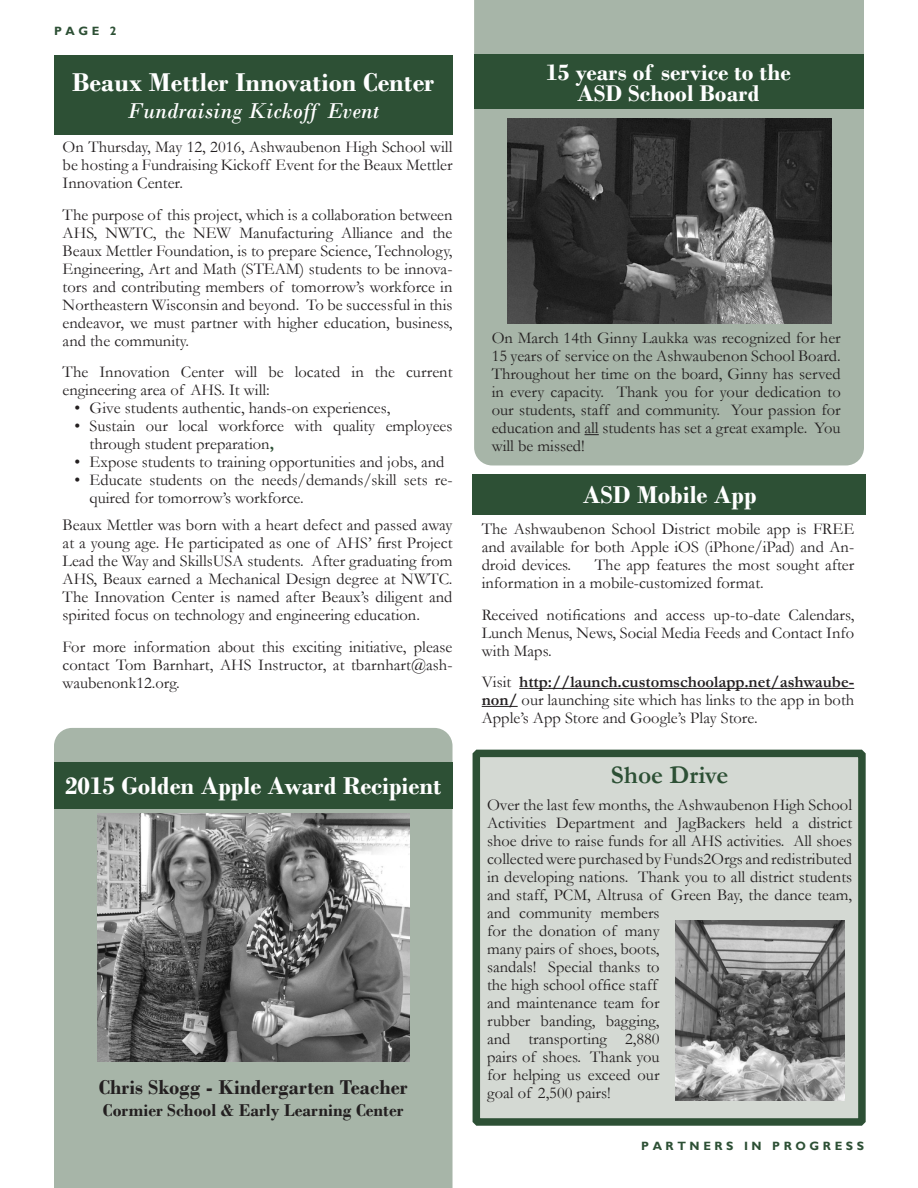
<style>
.page{position:relative;width:918px;height:1188px;background:#fff}
.page>*{position:absolute;margin:0;border:0;box-sizing:border-box;transform-origin:0 0}
.Heading_2{font:700 27px "Bodoni";color:#fff}
.Heading_2-2{font:700 25.5px "Bodoni";color:#fff}
.t1{font:700 25.5px "Garamond";color:#2d5035}
.Heading_2-3{font:700 23.7px "Bodoni";color:#fff}
.Heading_2-4{font:italic 22.5px "Bodoni";color:#fff}
.Heading_2-5{font:700 21px "Bodoni";color:#231f20}
.t2{font:700 18px "Bodoni";color:#231f20}
.t3{font:16.5px/18px "Garamond";color:#231f20;text-align:justify}
.Accent_Text_4{font:700 12px "Gill Sans";letter-spacing:.3em;color:#2d5035}
.s1{font-weight:700;color:#2d5035}
.s2{font-weight:700}
</style>
<div class="page">
<div style="left:474px;top:0;width:390px;height:465px;background:#a7b5a8"></div>
<div style="left:54px;top:728px;width:399px;height:460px;background:#a7b5a8"></div>
<div style="left:54px;top:55px;width:399px;height:80px;background:#2d5035"></div>
<hr style="left:519px;top:688px;width:335px;height:1px;background:#231f20">
<hr style="left:482px;top:706px;width:36px;height:1px;background:#231f20">
<div style="left:473px;top:474px;width:393px;height:41px;background:#2d5035"></div>
<div style="left:54px;top:762px;width:399px;height:47px;background:#2d5035"></div>
<div style="left:474px;top:54px;width:389px;height:55px;background:#2d5035"></div>
<img style="left:507px;top:118px;width:325px;height:205px">
<svg style="left:585px;top:434px;width:14px;height:1px"></svg>
<div style="left:473px;top:750px;width:393px;height:376px;background:#d4d9d3;border:8px solid #2d5035"></div>
<img style="left:675px;top:920px;width:169px;height:181px">
<img style="left:97px;top:813px;width:312px;height:249px">
<p class="Accent_Text_4" style="left:54px;top:24px;width:64px">PAGE 2</p>
<p class="Heading_2" style="left:72px;top:66px;width:364px">Beaux Mettler Innovation Center</p>
<p class="Heading_2-4" style="left:127px;top:98px;width:253px">Fundraising Kickoff Event</p>
<p class="t3" style="left:63px;top:138px;width:391px">On Thursday, May 12, 2016, Ashwaubenon High School will be hosting a Fundraising Kickoff Event for the Beaux Mettler Innovation Center.</p>
<p class="t3" style="left:63px;top:205px;width:391px">The purpose of this project, which is a collaboration between AHS, NWTC, the NEW Manufacturing Alliance and the Beaux Mettler Foundation, is to prepare Science, Technology, Engineering, Art and Math (STEAM) students to be innova&shy;tors and contributing members of tomorrow’s workforce in Northeastern Wisconsin and beyond. To be successful in this endeavor, we must partner with higher education, business, and the community.</p>
<p class="t3" style="left:63px;top:363px;width:391px">The Innovation Center will be located in the current engineering area of AHS. It will:</p>
<p class="t3" style="left:75px;top:399px;width:317px">• Give students authentic, hands-on experiences,</p>
<p class="t3" style="left:90px;top:417px;width:364px;text-indent:-15px">• Sustain our local workforce with quality employees through student preparation<span class="s1">,</span></p>
<p class="t3" style="left:75px;top:453px;width:371px">• Expose students to training opportunities and jobs, and</p>
<p class="t3" style="left:90px;top:471px;width:364px;text-indent:-15px">• Educate students on the needs/demands/skill sets re&shy;quired for tomorrow’s workforce.</p>
<p class="t3" style="left:63px;top:516px;width:391px">Beaux Mettler was born with a heart defect and passed away at a young age. He participated as one of AHS’ first Project Lead the Way and SkillsUSA students. After graduating from AHS, Beaux earned a Mechanical Design degree at NWTC.<br>The Innovation Center is named after Beaux’s diligent and spirited focus on technology and engineering education.</p>
<p class="t3" style="left:63px;top:637px;width:391px">For more information about this exciting initiative, please contact Tom Barnhart, AHS Instructor, at tbarnhart@ash&shy;waubenonk12.org.</p>
<p class="Heading_2-2" style="left:65px;top:771px;width:378px">2015 Golden Apple Award Recipient</p>
<p class="Heading_2-5" style="left:99px;top:1075px;width:310px">Chris Skogg - Kindergarten Teacher</p>
<p class="t2" style="left:103px;top:1099px;width:302px">Cormier School &amp; Early Learning Center</p>
<p class="Heading_2-3" style="left:546px;top:59px;width:246px">15 years of service to the</p>
<p class="Heading_2-3" style="left:577px;top:80px;width:184px">ASD School Board</p>
<p class="t3" style="left:492px;top:329px;width:351px">On March 14th Ginny Laukka was recognized for her 15 years of service on the Ashwaubenon School Board.<br>Throughout her time on the board, Ginny has served in every capacity. Thank you for your dedication to our students, staff and community. Your passion for education and all students has set a great example. You will be missed!</p>
<p class="Heading_2-2" style="left:583px;top:480px;width:175px">ASD Mobile App</p>
<p class="t3" style="left:482px;top:520px;width:374px">The Ashwaubenon School District mobile app is FREE and available for both Apple iOS (iPhone/iPad) and An&shy;droid devices.</p>
<p class="t3" style="left:482px;top:556px;width:374px;text-indent:113px">The app features the most sought after information in a mobile-customized format.</p>
<p class="t3" style="left:482px;top:605px;width:374px">Received notifications and access up-to-date Calendars, Lunch Menus, News, Social Media Feeds and Contact Info with Maps.</p>
<p class="t3" style="left:482px;top:673px;width:374px">Visit <span class="s2">http://launch.customschoolapp.net/ashwaube&shy;non/</span> our launching site which has links to the app in both Apple’s App Store and Google’s Play Store.</p>
<p class="t1" style="left:611px;top:758px;width:119px">Shoe Drive</p>
<p class="t3" style="left:487px;top:796px;width:367px;text-align:left">Over the last few months, the Ashwaubenon High School Activities Department and JagBackers held a district shoe drive to raise funds for all AHS activities. All shoes collected were purchased by Funds2Orgs and redistributed in developing nations. Thank you to all district students and staff, PCM, Altrusa of Green Bay, the dance team, and community members<br>for the donation of many<br>many pairs of shoes, boots,<br>sandals! Special thanks to<br>the high school office staff<br>and maintenance team for<br>rubber banding, bagging,<br>and transporting 2,880<br>pairs of shoes. Thank you<br>for helping us exceed our<br>goal of 2,500 pairs!</p>
<p class="Accent_Text_4" style="left:641px;top:1139px;width:224px">PARTNERS IN PROGRESS</p>
</div>
